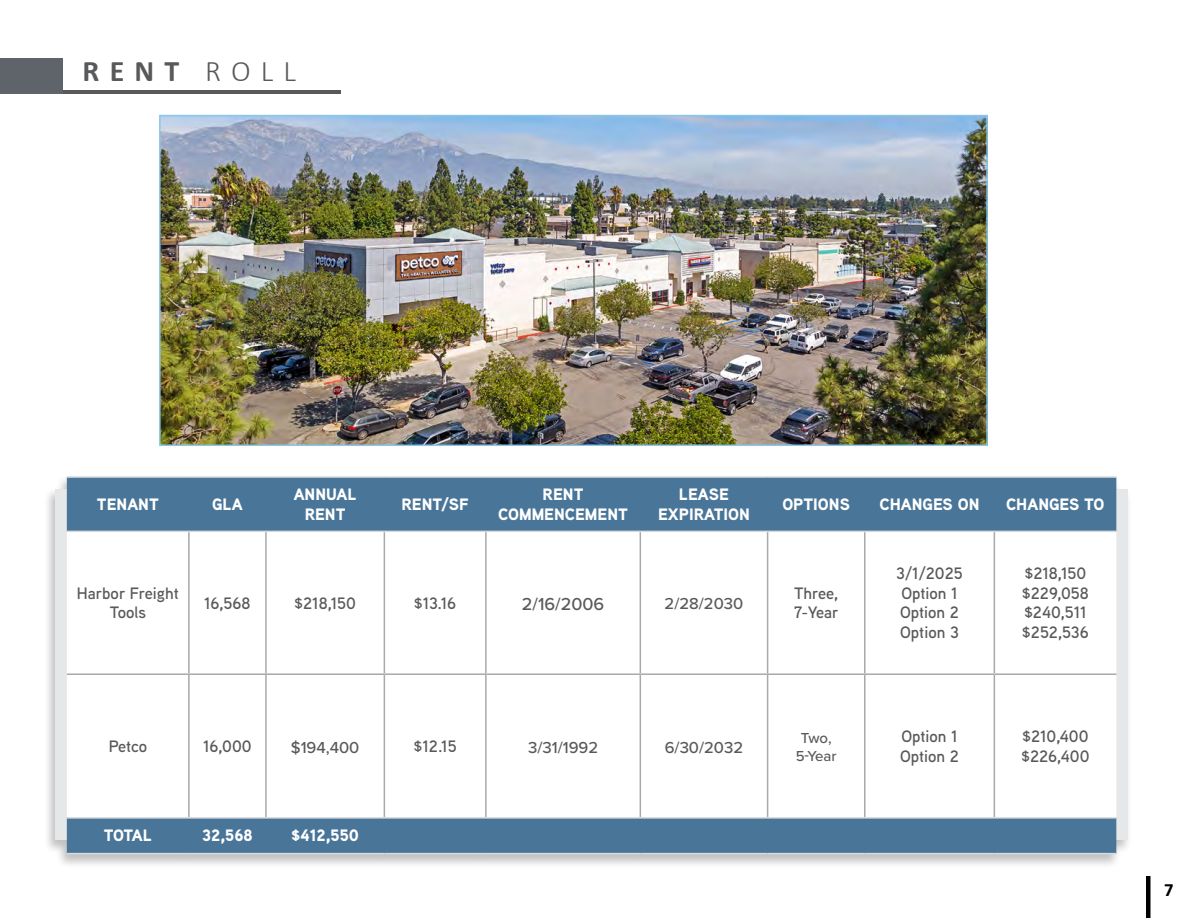
<style>
.page{position:relative;width:1188px;height:918px;background:#fff}
.page>*{position:absolute;margin:0;border:0;box-sizing:border-box;transform-origin:0 0}
.t1{font:700 30px "Calibri";color:#58595b}
.t2{font:700 18.75px "Calibri";color:#000}
.t3{font:500 18px "Proxima Nova";color:#58595b}
.t4{font:600 16.5px/19.8px "Aaux Next";color:#58595b}
.t5{font:900 16.5px/19.8px "Aaux Next";color:#fff;text-align:center}
.t6{font:500 16.5px "Proxima Nova";color:#58595b}
.t7{font:500 15px/18px "Proxima Nova";color:#58595b;text-align:center}
.s1{font-weight:300}
</style>
<div class="page">
<hr style="left:1146px;top:876px;width:4px;height:42px;background:#000">
<div style="left:43px;top:474px;width:1090px;height:395px;background:#000;opacity:.25"></div>
<div style="left:55px;top:489px;width:1073px;height:351px;background:#e6e7e8"></div>
<div style="left:67px;top:478px;width:1049px;height:375px;background:#497599"></div>
<div style="left:67px;top:532px;width:1049px;height:141px;background:#fff"></div>
<div style="left:67px;top:675px;width:1049px;height:142px;background:#fff"></div>
<hr style="left:188px;top:532px;width:2px;height:141px;background:#a7a9ac">
<hr style="left:265px;top:532px;width:2px;height:141px;background:#a7a9ac">
<hr style="left:384px;top:532px;width:1px;height:141px;background:#a7a9ac">
<hr style="left:485px;top:532px;width:2px;height:141px;background:#a7a9ac">
<hr style="left:640px;top:532px;width:1px;height:141px;background:#a7a9ac">
<hr style="left:767px;top:532px;width:1px;height:141px;background:#a7a9ac">
<hr style="left:864px;top:532px;width:2px;height:141px;background:#a7a9ac">
<hr style="left:994px;top:532px;width:1px;height:141px;background:#a7a9ac">
<hr style="left:67px;top:673px;width:122px;height:2px;background:#a7a9ac">
<hr style="left:189px;top:673px;width:77px;height:2px;background:#a7a9ac">
<hr style="left:188px;top:675px;width:2px;height:142px;background:#a7a9ac">
<hr style="left:266px;top:673px;width:118px;height:2px;background:#a7a9ac">
<hr style="left:265px;top:675px;width:2px;height:142px;background:#a7a9ac">
<hr style="left:384px;top:673px;width:103px;height:2px;background:#a7a9ac">
<hr style="left:384px;top:675px;width:1px;height:142px;background:#a7a9ac">
<hr style="left:485px;top:675px;width:2px;height:142px;background:#a7a9ac">
<hr style="left:640px;top:675px;width:1px;height:142px;background:#a7a9ac">
<hr style="left:767px;top:673px;width:98px;height:2px;background:#a7a9ac">
<hr style="left:767px;top:675px;width:1px;height:142px;background:#a7a9ac">
<hr style="left:865px;top:673px;width:129px;height:2px;background:#a7a9ac">
<hr style="left:864px;top:675px;width:2px;height:142px;background:#a7a9ac">
<hr style="left:994px;top:673px;width:122px;height:2px;background:#a7a9ac">
<hr style="left:994px;top:675px;width:1px;height:142px;background:#a7a9ac">
<hr style="left:487px;top:673px;width:153px;height:2px;background:#a7a9ac">
<hr style="left:640px;top:673px;width:127px;height:2px;background:#a7a9ac">
<hr style="left:67px;top:476px;width:122px;height:2px;background:#d8dadd">
<hr style="left:67px;top:531px;width:122px;height:1px;background:#d8dadd">
<hr style="left:189px;top:476px;width:77px;height:2px;background:#d8dadd">
<hr style="left:266px;top:476px;width:118px;height:2px;background:#d8dadd">
<hr style="left:384px;top:476px;width:102px;height:2px;background:#d8dadd">
<hr style="left:486px;top:476px;width:154px;height:2px;background:#d8dadd">
<hr style="left:640px;top:476px;width:128px;height:2px;background:#d8dadd">
<hr style="left:768px;top:476px;width:97px;height:2px;background:#d8dadd">
<hr style="left:865px;top:476px;width:129px;height:2px;background:#d8dadd">
<hr style="left:994px;top:476px;width:122px;height:2px;background:#d8dadd">
<hr style="left:189px;top:531px;width:77px;height:1px;background:#d8dadd">
<hr style="left:266px;top:531px;width:118px;height:1px;background:#d8dadd">
<hr style="left:384px;top:531px;width:102px;height:1px;background:#d8dadd">
<hr style="left:486px;top:531px;width:154px;height:1px;background:#d8dadd">
<hr style="left:640px;top:531px;width:128px;height:1px;background:#d8dadd">
<hr style="left:768px;top:531px;width:97px;height:1px;background:#d8dadd">
<hr style="left:865px;top:531px;width:129px;height:1px;background:#d8dadd">
<hr style="left:994px;top:531px;width:122px;height:1px;background:#d8dadd">
<hr style="left:67px;top:817px;width:122px;height:2px;background:#d8dadd">
<hr style="left:189px;top:817px;width:77px;height:2px;background:#d8dadd">
<hr style="left:266px;top:817px;width:118px;height:2px;background:#d8dadd">
<hr style="left:384px;top:817px;width:102px;height:2px;background:#d8dadd">
<hr style="left:486px;top:817px;width:154px;height:2px;background:#d8dadd">
<hr style="left:640px;top:817px;width:128px;height:2px;background:#d8dadd">
<hr style="left:768px;top:817px;width:97px;height:2px;background:#d8dadd">
<hr style="left:865px;top:817px;width:129px;height:2px;background:#d8dadd">
<hr style="left:994px;top:817px;width:122px;height:2px;background:#d8dadd">
<hr style="left:67px;top:853px;width:122px;height:1px;background:#d8dadd">
<hr style="left:189px;top:853px;width:77px;height:1px;background:#d8dadd">
<hr style="left:266px;top:853px;width:118px;height:1px;background:#d8dadd">
<hr style="left:384px;top:853px;width:102px;height:1px;background:#d8dadd">
<hr style="left:486px;top:853px;width:154px;height:1px;background:#d8dadd">
<hr style="left:640px;top:853px;width:128px;height:1px;background:#d8dadd">
<hr style="left:768px;top:853px;width:97px;height:1px;background:#d8dadd">
<hr style="left:865px;top:853px;width:129px;height:1px;background:#d8dadd">
<hr style="left:994px;top:853px;width:122px;height:1px;background:#d8dadd">
<hr style="left:0;top:90px;width:340px;height:4px;background:#58595b">
<img style="left:162px;top:118px;width:823px;height:325px">
<div style="left:159px;top:115px;width:829px;height:331px;border:2px solid #8ac6e7"></div>
<div style="left:0;top:58px;width:62px;height:36px;background:#5f636a"></div>
<h1 class="t1" style="left:83px;top:50px;width:215px">RENT <span class="s1">ROLL</span></h1>
<p class="t5" style="left:97px;top:494px;width:63px">TENANT</p>
<p class="t5" style="left:212px;top:494px;width:32px">GLA</p>
<p class="t5" style="left:294px;top:484px;width:64px">ANNUAL<br>RENT</p>
<p class="t5" style="left:401px;top:494px;width:69px">RENT/SF</p>
<p class="t5" style="left:498px;top:484px;width:131px">RENT<br>COMMENCEMENT</p>
<p class="t5" style="left:658px;top:484px;width:93px">LEASE<br>EXPIRATION</p>
<p class="t5" style="left:782px;top:494px;width:69px">OPTIONS</p>
<p class="t5" style="left:880px;top:494px;width:101px">CHANGES ON</p>
<p class="t5" style="left:1006px;top:494px;width:100px">CHANGES TO</p>
<p class="t4" style="left:77px;top:583px;width:103px;text-align:center">Harbor Freight<br>Tools</p>
<p class="t4" style="left:204px;top:593px;width:48px">16,568</p>
<p class="t4" style="left:294px;top:593px;width:63px">$218,150</p>
<p class="t4" style="left:414px;top:593px;width:44px">$13.16</p>
<p class="t3" style="left:522px;top:590px;width:84px">2/16/2006</p>
<p class="t6" style="left:665px;top:592px;width:80px">2/28/2030</p>
<p class="t4" style="left:794px;top:583px;width:46px">Three,<br>7-Year</p>
<p class="t4" style="left:896px;top:563px;width:68px">3/1/2025<br>Option 1<br>Option 2<br>Option 3</p>
<p class="t4" style="left:1022px;top:563px;width:68px">$218,150 $229,058 $240,511 $252,536</p>
<p class="t4" style="left:109px;top:736px;width:40px">Petco</p>
<p class="t4" style="left:203px;top:736px;width:50px">16,000</p>
<p class="t6" style="left:291px;top:735px;width:70px">$194,400</p>
<p class="t4" style="left:414px;top:736px;width:45px">$12.15</p>
<p class="t6" style="left:528px;top:735px;width:72px">3/31/1992</p>
<p class="t6" style="left:665px;top:735px;width:80px">6/30/2032</p>
<p class="t7" style="left:796px;top:728px;width:43px">Two,<br>5-Year</p>
<p class="t4" style="left:900px;top:726px;width:61px">Option 1<br>Option 2</p>
<p class="t4" style="left:1021px;top:726px;width:70px">$210,400 $226,400</p>
<p class="t5" style="left:104px;top:826px;width:50px">TOTAL</p>
<p class="t5" style="left:202px;top:826px;width:52px">32,568</p>
<p class="t5" style="left:291px;top:826px;width:69px">$412,550</p>
<p class="t2" style="left:1164px;top:877px;width:11px">7</p>
</div>
